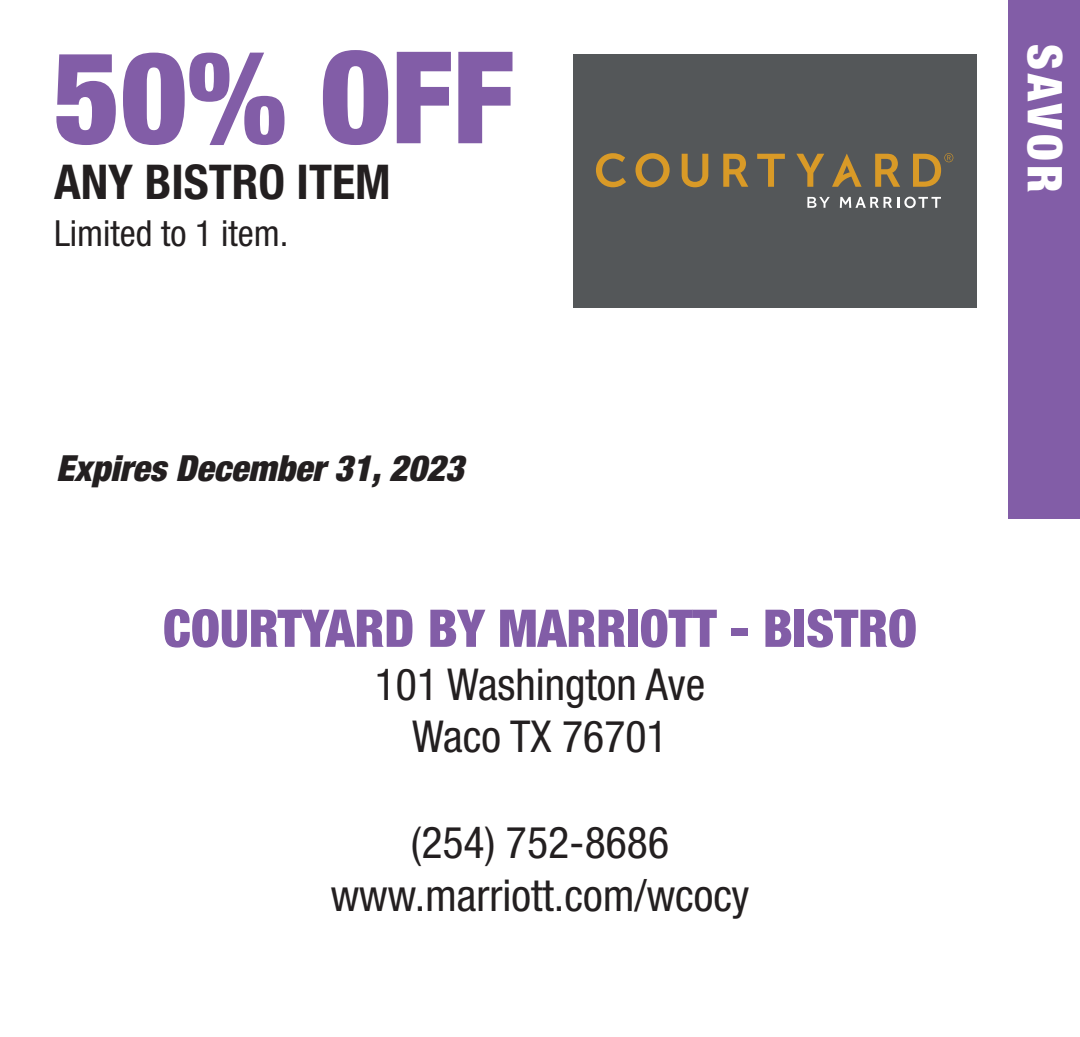
<style>
.page{position:relative;width:1080px;height:1037px;background:#fff}
.page>*{position:absolute;margin:0;border:0;box-sizing:border-box;transform-origin:0 0}
.t1{font:900 condensed 128px "Helvetica Neue LT Std";color:#825da7}
.t2{font:900 condensed 52px "Helvetica Neue LT Std";color:#825da7}
.t3{font:700 condensed 48px "Helvetica Neue LT Std";color:#231f20}
.t4{font:900 condensed 48px "Helvetica Neue LT Std";color:#fff}
.t5{font:condensed 44px "Helvetica Neue LT Std";color:#231f20}
.t6{font:italic 900 condensed 36px "Helvetica Neue LT Std";color:#231f20}
.desciprtion_copy_spa{font:condensed 36px "Helvetica Neue LT Std";color:#231f20}
</style>
<div class="page">
<div style="left:1008px;top:0;width:72px;height:518px;background:#825da7"></div>
<div style="left:573px;top:54px;width:403px;height:254px;background:#545759"></div>
<svg style="left:807px;top:197px;width:23px;height:11px"></svg>
<svg style="left:840px;top:197px;width:101px;height:11px"></svg>
<svg style="left:596px;top:153px;width:30px;height:34px"></svg>
<svg style="left:635px;top:153px;width:35px;height:34px"></svg>
<svg style="left:682px;top:154px;width:26px;height:33px"></svg>
<svg style="left:723px;top:154px;width:25px;height:33px"></svg>
<svg style="left:757px;top:154px;width:28px;height:33px"></svg>
<svg style="left:796px;top:154px;width:28px;height:33px"></svg>
<svg style="left:875px;top:154px;width:25px;height:33px"></svg>
<svg style="left:832px;top:154px;width:30px;height:33px"></svg>
<svg style="left:913px;top:153px;width:40px;height:34px"></svg>
<p class="t1" style="left:54px;top:19px;width:462px">50% OFF</p>
<p class="t3" style="left:54px;top:153px;width:338px">ANY BISTRO ITEM</p>
<p class="desciprtion_copy_spa" style="left:54px;top:213px;width:236px">Limited to 1 item.</p>
<p class="t6" style="left:56px;top:446px;width:409px">Expires December 31, 2023</p>
<p class="t2" style="left:163px;top:596px;width:755px">COURTYARD BY MARRIOTT - BISTRO</p>
<p class="t5" style="left:375px;top:659px;width:332px">101 Washington Ave</p>
<p class="t5" style="left:412px;top:711px;width:257px">Waco TX 76701</p>
<p class="t5" style="left:411px;top:817px;width:260px">(254) 752-8686</p>
<p class="t5" style="left:331px;top:870px;width:420px">www.marriott.com/wcocy</p>
<p class="t4" style="left:1074px;top:44px;width:151px;rotate:90deg">SAVOR</p>
</div>
